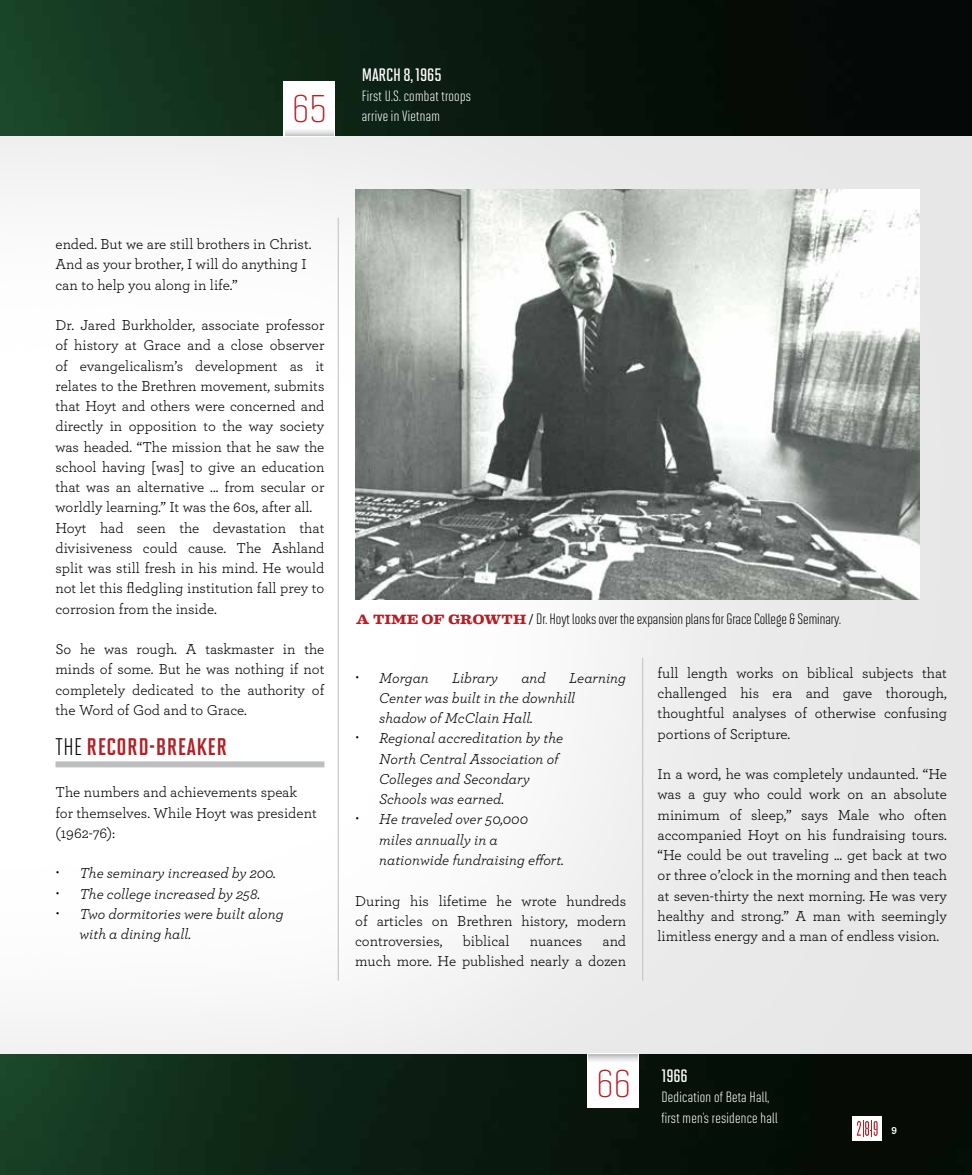
<style>
.page{position:relative;width:972px;height:1175px;background:#fff}
.page>*{position:absolute;margin:0;border:0;box-sizing:border-box;transform-origin:0 0}
.t1{font:300 45px "Solano Gothic MVB";color:#af2227}
.t2{font:24px "Solano Gothic MVB Bd Cap";letter-spacing:.02em;color:#af2227}
.t3{font:18px "Solano Gothic MVB Sb Cap";letter-spacing:-.01em;color:#fff}
.t4{font:15px/20.2px "Archer";color:#000;text-align:justify}
.t5{font:italic 15px "Archer";color:#000}
.t6{font:15px "Solano Gothic MVB";color:#000}
.t7{font:14.85px/20.2px "Solano Gothic MVB";letter-spacing:.02em;color:#fff}
.t8{font:700 10.5px "Archer Numeric";color:#fff}
.s1{font-family:"Solano Gothic MVB";color:#000}
.s2{font-size:21px}
.s3{font-family:"Eames Century Modern";font-weight:700;font-size:13.5px;color:#af2227}
.s4{font-family:"Minion Pro"}
</style>
<div class="page">
<img style="left:0;top:135px;width:972px;height:919px">
<img style="left:0;top:0;width:972px;height:135px">
<img style="left:0;top:1054px;width:972px;height:120px">
<img style="left:356px;top:189px;width:564px;height:410px">
<div style="left:56px;top:761px;width:268px;height:6px;background:#bcbec0"></div>
<div style="left:632px;top:650px;width:21px;height:339px;background:#eee"></div>
<hr style="left:642px;top:657px;width:1px;height:323px;background:#bcbec0">
<div style="left:328px;top:210px;width:21px;height:779px;background:#fff;opacity:.75"></div>
<hr style="left:338px;top:218px;width:1px;height:762px;background:#bcbec0">
<div style="left:284px;top:82px;width:51px;height:55px;background:#fff"></div>
<svg style="left:285px;top:130px;width:49px;height:5px"></svg>
<div style="left:587px;top:1053px;width:52px;height:54px;background:#fff"></div>
<svg style="left:589px;top:1054px;width:49px;height:7px"></svg>
<div style="left:852px;top:1116px;width:30px;height:25px;background:#fff"></div>
<svg style="left:857px;top:1120px;width:21px;height:16px"></svg>
<h1 class="t1" style="left:292px;top:82px;width:37px">65</h1>
<p class="t3" style="left:362px;top:64px;width:81px">MARCH 8, 1965</p>
<p class="t7" style="left:362px;top:86px;width:111px">First U.S. combat troops</p>
<p class="t7" style="left:362px;top:106px;width:80px">arrive in Vietnam</p>
<p class="t4" style="left:56px;top:233px;width:258px;text-align:left">ended. But we are still brothers in Christ.<br>And as your brother, I will do anything I can to help you along in life.”</p>
<p class="t4" style="left:56px;top:314px;width:270px;text-align:left">Dr. Jared Burkholder, associate professor of history at Grace and a close observer of evangelicalism’s development as it relates to the Brethren movement, submits that Hoyt and others were concerned and directly in opposition to the way society was headed. “The mission that he saw the school having [was] to give an education that was an alternative ... from secular or worldly learning.” It was the 60s, after all.<br>Hoyt had seen the devastation that divisiveness could cause. The Ashland split was still fresh in his mind. He would not let this fledgling institution fall prey to corrosion from the inside.</p>
<p class="t4" style="left:56px;top:638px;width:270px">So he was rough. A taskmaster in the minds of some. But he was nothing if not completely dedicated to the authority of the Word of God and to Grace.</p>
<h2 class="t2" style="left:56px;top:734px;width:173px"><span class="s1">THE</span> RECORD-BREAKER</h2>
<p class="t4" style="left:56px;top:781px;width:263px;text-align:left">The numbers and achievements speak for themselves. While Hoyt was president (1962-76):</p>
<p class="t5" style="left:56px;top:862px;width:222px"><span class="s2">·</span> The seminary increased by 200.</p>
<p class="t5" style="left:56px;top:883px;width:206px"><span class="s2">·</span> The college increased by 258.</p>
<p class="t5" style="left:56px;top:903px;width:230px"><span class="s2">·</span> Two dormitories were built along</p>
<p class="t5" style="left:79px;top:923px;width:113px">with a dining hall.</p>
<p class="t6" style="left:356px;top:611px;width:487px"><span class="s3">A TIME OF GROWTH</span> <span class="s4">/</span> Dr. Hoyt looks over the expansion plans for Grace College &amp; Seminary.</p>
<p class="t5" style="left:355px;top:667px;width:75px"><span class="s2">·</span> Morgan</p>
<p class="t5" style="left:452px;top:667px;width:47px">Library</p>
<p class="t5" style="left:521px;top:667px;width:26px">and</p>
<p class="t5" style="left:569px;top:667px;width:58px">Learning</p>
<p class="t5" style="left:379px;top:687px;width:198px">Center was built in the downhill</p>
<p class="t5" style="left:379px;top:707px;width:155px">shadow of McClain Hall.</p>
<p class="t5" style="left:355px;top:727px;width:210px"><span class="s2">·</span> Regional accreditation by the</p>
<p class="t5" style="left:379px;top:748px;width:181px">North Central Association of</p>
<p class="t5" style="left:379px;top:768px;width:152px">Colleges and Secondary</p>
<p class="t5" style="left:379px;top:788px;width:126px">Schools was earned.</p>
<p class="t5" style="left:355px;top:808px;width:174px"><span class="s2">·</span> He traveled over 50,000</p>
<p class="t5" style="left:379px;top:829px;width:120px">miles annually in a</p>
<p class="t5" style="left:379px;top:849px;width:186px">nationwide fundraising effort.</p>
<p class="t4" style="left:355px;top:889px;width:272px">During his lifetime he wrote hundreds of articles on Brethren history, modern controversies,</p>
<p class="t4" style="left:355px;top:930px;width:272px;text-align:right">and<br>much more. He published nearly a dozen</p>
<p class="t4" style="left:463px;top:930px;width:48px">biblical</p>
<p class="t4" style="left:530px;top:930px;width:54px">nuances</p>
<p class="t4" style="left:658px;top:662px;width:291px">full length works on biblical subjects that challenged his era and gave thorough, thoughtful analyses of otherwise confusing portions of Scripture.</p>
<p class="t4" style="left:658px;top:763px;width:291px">In a word, he was completely undaunted. “He was a guy who could work on an absolute minimum of sleep,” says Male who often accompanied Hoyt on his fundraising tours. “He could be out traveling ... get back at two or three o’clock in the morning and then teach at seven-thirty the next morning. He was very healthy and strong.” A man with seemingly limitless energy and a man of endless vision.</p>
<h1 class="t1" style="left:596px;top:1056px;width:37px">66</h1>
<p class="t3" style="left:661px;top:1065px;width:28px">1966</p>
<p class="t7" style="left:661px;top:1087px;width:118px">Dedication of Beta Hall, first men’s residence hall</p>
<p class="t8" style="left:892px;top:1123px;width:7px">9</p>
</div>
